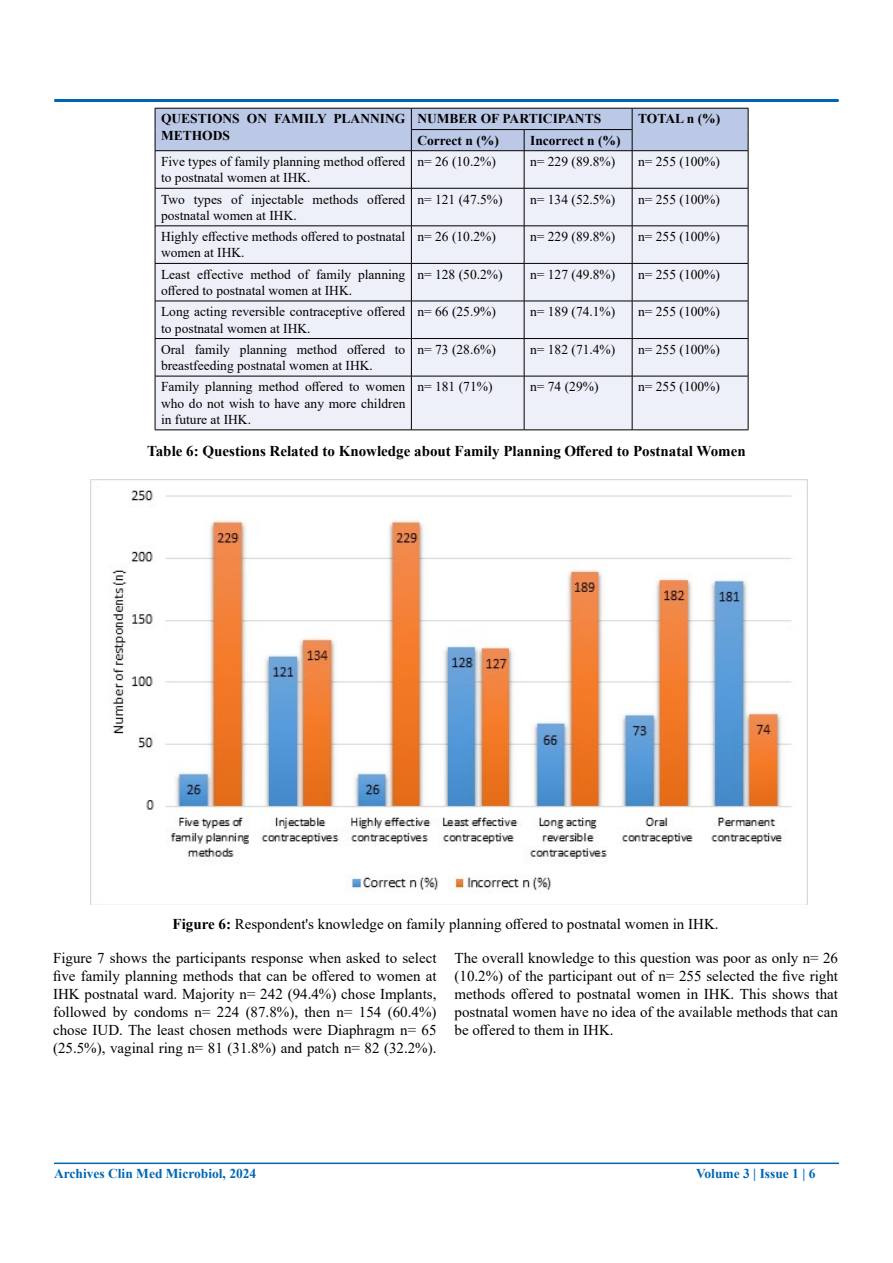
<style>
.page{position:relative;width:893px;height:1263px;background:#fff}
.page>*{position:absolute;margin:0;border:0;box-sizing:border-box;transform-origin:0 0}
.t1{font:15px/18px "Times New Roman";color:#000;text-align:justify}
.t2{font:700 15px "Times New Roman";color:#000}
.t3{font:13.5px/16.2px "Times New Roman";color:#000}
.t4{font:700 13.5px/16.2px "Times New Roman";color:#000}
.t5{font:700 13.5px "Times New Roman";color:#0066b3}
.s1{font-weight:700}
</style>
<div class="page">
<div style="left:54px;top:99px;width:785px;height:3px;border:2px solid #0066b3"></div>
<hr style="left:54px;top:1162px;width:785px;height:2px;background:#0066b3">
<div style="left:156px;top:151px;width:592px;height:279px;background:#eef0f9"></div>
<div style="left:155px;top:108px;width:594px;height:43px;background:#bbc9e7"></div>
<hr style="left:155px;top:150px;width:256px;height:1px;background:#000">
<hr style="left:155px;top:151px;width:1px;height:37px;background:#000">
<hr style="left:411px;top:150px;width:113px;height:1px;background:#000">
<hr style="left:411px;top:151px;width:1px;height:37px;background:#000">
<hr style="left:524px;top:150px;width:108px;height:1px;background:#000">
<hr style="left:524px;top:151px;width:1px;height:37px;background:#000">
<hr style="left:632px;top:150px;width:116px;height:1px;background:#000">
<hr style="left:632px;top:151px;width:1px;height:37px;background:#000">
<hr style="left:748px;top:151px;width:1px;height:37px;background:#000">
<hr style="left:155px;top:188px;width:256px;height:1px;background:#000">
<hr style="left:155px;top:188px;width:1px;height:38px;background:#000">
<hr style="left:411px;top:188px;width:113px;height:1px;background:#000">
<hr style="left:411px;top:188px;width:1px;height:38px;background:#000">
<hr style="left:524px;top:188px;width:108px;height:1px;background:#000">
<hr style="left:524px;top:188px;width:1px;height:38px;background:#000">
<hr style="left:632px;top:188px;width:116px;height:1px;background:#000">
<hr style="left:632px;top:188px;width:1px;height:38px;background:#000">
<hr style="left:748px;top:188px;width:1px;height:38px;background:#000">
<hr style="left:155px;top:226px;width:256px;height:1px;background:#000">
<hr style="left:155px;top:226px;width:1px;height:37px;background:#000">
<hr style="left:411px;top:226px;width:113px;height:1px;background:#000">
<hr style="left:411px;top:226px;width:1px;height:37px;background:#000">
<hr style="left:524px;top:226px;width:108px;height:1px;background:#000">
<hr style="left:524px;top:226px;width:1px;height:37px;background:#000">
<hr style="left:632px;top:226px;width:116px;height:1px;background:#000">
<hr style="left:632px;top:226px;width:1px;height:37px;background:#000">
<hr style="left:748px;top:226px;width:1px;height:37px;background:#000">
<hr style="left:155px;top:263px;width:256px;height:1px;background:#000">
<hr style="left:155px;top:264px;width:1px;height:37px;background:#000">
<hr style="left:411px;top:263px;width:113px;height:1px;background:#000">
<hr style="left:411px;top:264px;width:1px;height:37px;background:#000">
<hr style="left:524px;top:263px;width:108px;height:1px;background:#000">
<hr style="left:524px;top:264px;width:1px;height:37px;background:#000">
<hr style="left:632px;top:263px;width:116px;height:1px;background:#000">
<hr style="left:632px;top:264px;width:1px;height:37px;background:#000">
<hr style="left:748px;top:264px;width:1px;height:37px;background:#000">
<hr style="left:155px;top:301px;width:256px;height:1px;background:#000">
<hr style="left:155px;top:301px;width:1px;height:37px;background:#000">
<hr style="left:411px;top:301px;width:113px;height:1px;background:#000">
<hr style="left:411px;top:301px;width:1px;height:37px;background:#000">
<hr style="left:524px;top:301px;width:108px;height:1px;background:#000">
<hr style="left:524px;top:301px;width:1px;height:37px;background:#000">
<hr style="left:632px;top:301px;width:116px;height:1px;background:#000">
<hr style="left:632px;top:301px;width:1px;height:37px;background:#000">
<hr style="left:748px;top:301px;width:1px;height:37px;background:#000">
<hr style="left:155px;top:338px;width:256px;height:1px;background:#000">
<hr style="left:155px;top:339px;width:1px;height:37px;background:#000">
<hr style="left:411px;top:338px;width:113px;height:1px;background:#000">
<hr style="left:411px;top:339px;width:1px;height:37px;background:#000">
<hr style="left:524px;top:338px;width:108px;height:1px;background:#000">
<hr style="left:524px;top:339px;width:1px;height:37px;background:#000">
<hr style="left:632px;top:338px;width:116px;height:1px;background:#000">
<hr style="left:632px;top:339px;width:1px;height:37px;background:#000">
<hr style="left:748px;top:339px;width:1px;height:37px;background:#000">
<hr style="left:155px;top:376px;width:256px;height:1px;background:#000">
<hr style="left:155px;top:376px;width:1px;height:54px;background:#000">
<hr style="left:411px;top:376px;width:113px;height:1px;background:#000">
<hr style="left:411px;top:376px;width:1px;height:54px;background:#000">
<hr style="left:524px;top:376px;width:108px;height:1px;background:#000">
<hr style="left:524px;top:376px;width:1px;height:54px;background:#000">
<hr style="left:632px;top:376px;width:116px;height:1px;background:#000">
<hr style="left:632px;top:376px;width:1px;height:54px;background:#000">
<hr style="left:748px;top:376px;width:1px;height:54px;background:#000">
<hr style="left:155px;top:430px;width:256px;height:1px;background:#000">
<hr style="left:411px;top:430px;width:113px;height:1px;background:#000">
<hr style="left:524px;top:430px;width:108px;height:1px;background:#000">
<hr style="left:632px;top:430px;width:116px;height:1px;background:#000">
<img style="left:91px;top:479px;width:716px;height:426px">
<p class="t4" style="left:161px;top:110px;width:246px">QUESTIONS ON FAMILY PLANNING<br>METHODS</p>
<p class="t4" style="left:417px;top:110px;width:185px">NUMBER OF PARTICIPANTS</p>
<p class="t4" style="left:638px;top:110px;width:84px">TOTAL n (%)</p>
<p class="t4" style="left:417px;top:132px;width:83px">Correct n (%)</p>
<p class="t4" style="left:530px;top:132px;width:92px">Incorrect n (%)</p>
<p class="t3" style="left:161px;top:153px;width:246px">Five types of family planning method offered to postnatal women at IHK.</p>
<p class="t3" style="left:417px;top:153px;width:80px">n= 26 (10.2%)</p>
<p class="t3" style="left:530px;top:153px;width:87px">n= 229 (89.8%)</p>
<p class="t3" style="left:638px;top:153px;width:83px">n= 255 (100%)</p>
<p class="t3" style="left:161px;top:191px;width:246px">Two types of injectable methods offered postnatal women at IHK.</p>
<p class="t3" style="left:417px;top:191px;width:87px">n= 121 (47.5%)</p>
<p class="t3" style="left:530px;top:191px;width:87px">n= 134 (52.5%)</p>
<p class="t3" style="left:638px;top:191px;width:83px">n= 255 (100%)</p>
<p class="t3" style="left:161px;top:228px;width:246px">Highly effective methods offered to postnatal women at IHK.</p>
<p class="t3" style="left:417px;top:228px;width:80px">n= 26 (10.2%)</p>
<p class="t3" style="left:530px;top:228px;width:87px">n= 229 (89.8%)</p>
<p class="t3" style="left:638px;top:228px;width:83px">n= 255 (100%)</p>
<p class="t3" style="left:161px;top:266px;width:246px">Least effective method of family planning offered to postnatal women at IHK.</p>
<p class="t3" style="left:417px;top:266px;width:87px">n= 128 (50.2%)</p>
<p class="t3" style="left:530px;top:266px;width:87px">n= 127 (49.8%)</p>
<p class="t3" style="left:638px;top:266px;width:83px">n= 255 (100%)</p>
<p class="t3" style="left:161px;top:303px;width:246px">Long acting reversible contraceptive offered to postnatal women at IHK.</p>
<p class="t3" style="left:417px;top:303px;width:80px">n= 66 (25.9%)</p>
<p class="t3" style="left:530px;top:303px;width:87px">n= 189 (74.1%)</p>
<p class="t3" style="left:638px;top:303px;width:83px">n= 255 (100%)</p>
<p class="t3" style="left:161px;top:341px;width:246px">Oral family planning method offered to breastfeeding postnatal women at IHK.</p>
<p class="t3" style="left:417px;top:341px;width:80px">n= 73 (28.6%)</p>
<p class="t3" style="left:530px;top:341px;width:87px">n= 182 (71.4%)</p>
<p class="t3" style="left:638px;top:341px;width:83px">n= 255 (100%)</p>
<p class="t3" style="left:161px;top:378px;width:246px;text-align:justify">Family planning method offered to women who do not wish to have any more children in future at IHK.</p>
<p class="t3" style="left:417px;top:378px;width:77px">n= 181 (71%)</p>
<p class="t3" style="left:530px;top:378px;width:70px">n= 74 (29%)</p>
<p class="t3" style="left:638px;top:378px;width:83px">n= 255 (100%)</p>
<p class="t2" style="left:147px;top:440px;width:600px">Table 6: Questions Related to Knowledge about Family Planning Offered to Postnatal Women</p>
<p class="t1" style="left:173px;top:914px;width:548px"><span class="s1">Figure 6:</span> Respondent's knowledge on family planning offered to postnatal women in IHK.</p>
<p class="t1" style="left:53px;top:948px;width:385px">Figure 7 shows the participants response when asked to select five family planning methods that can be offered to women at IHK postnatal ward. Majority n= 242 (94.4%) chose Implants, followed by condoms n= 224 (87.8%), then n= 154 (60.4%) chose IUD. The least chosen methods were Diaphragm n= 65 (25.5%), vaginal ring n= 81 (31.8%) and patch n= 82 (32.2%).</p>
<p class="t1" style="left:455px;top:948px;width:385px">The overall knowledge to this question was poor as only n= 26 (10.2%) of the participant out of n= 255 selected the five right methods offered to postnatal women in IHK. This shows that postnatal women have no idea of the available methods that can be offered to them in IHK.</p>
<p class="t5" style="left:54px;top:1164px;width:204px">Archives Clin Med Microbiol, 2024</p>
<p class="t5" style="left:696px;top:1163px;width:121px">Volume 3 | Issue 1 | 6</p>
</div>
